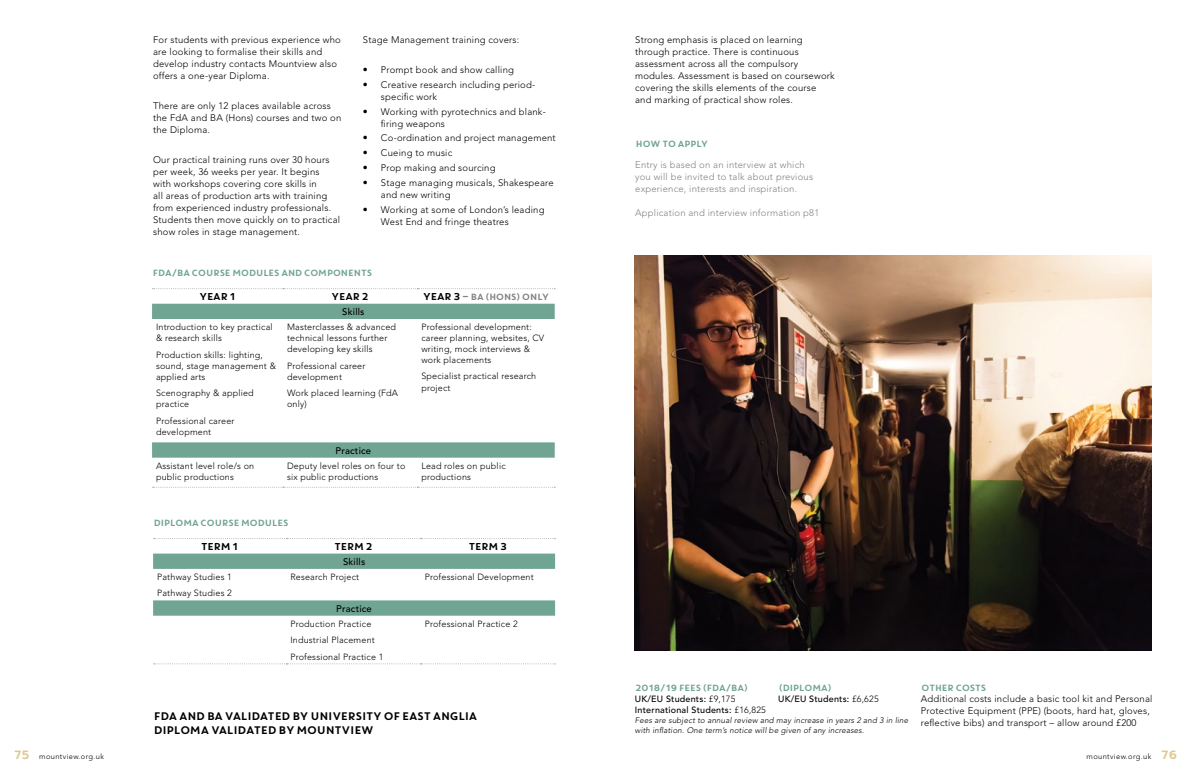
<style>
.page{position:relative;width:1191px;height:777px;background:#fff}
.page>*{position:absolute;margin:0;border:0;box-sizing:border-box;transform-origin:0 0}
.t1{font:11px/14px "Core Circus";letter-spacing:-.15em;color:#000}
.t2{font:10px "Core Circus";letter-spacing:-.15em;color:#000}
.t3{font:300 9.5px/12px "Avenir";letter-spacing:.02em;color:#000}
.t4{font:300 9.5px/12px "Avenir";letter-spacing:.02em;color:#808285}
.t5{font:500 9.5px "Avenir";letter-spacing:.02em;color:#000}
.t6{font:300 9px/11px "Avenir";letter-spacing:.02em;color:#000}
.t7{font:9px "Core Circus";letter-spacing:-.15em;color:#70a493}
.t8{font:500 9px/11px "Avenir";letter-spacing:.02em;color:#000}
.t9{font:9px "Core Circus";letter-spacing:-.15em;color:#808285}
.t10{font:italic 300 8px/10px "Avenir";letter-spacing:.02em;color:#000}
.t11{font:300 7.5px "Avenir";letter-spacing:.05em;color:#000}
.s1{font-size:10px}
.s2{font-size:10px;color:#000}
.s3{font-weight:300}
.s4{font-family:"Core Circus";font-weight:400;font-size:12px;color:#dfc78e}
</style>
<div class="page">
<img style="left:635px;top:255px;width:516px;height:395px">
<svg style="left:152px;top:304px;width:403px;height:153px"></svg>
<svg style="left:153px;top:487px;width:402px;height:1px"></svg>
<svg style="left:153px;top:288px;width:402px;height:1px"></svg>
<svg style="left:153px;top:553px;width:402px;height:62px"></svg>
<svg style="left:154px;top:663px;width:401px;height:1px"></svg>
<svg style="left:154px;top:538px;width:401px;height:1px"></svg>
<p class="t3" style="left:153px;top:34px;width:189px">For students with previous experience who are looking to formalise their skills and develop industry contacts M ountview also offers a one-year Diploma.</p>
<p class="t3" style="left:153px;top:100px;width:190px">There are only 12 places available across the FdA and BA (Hons) courses and two on the Diploma.</p>
<p class="t3" style="left:153px;top:153px;width:188px">Our practical training runs over 30 hours per week, 36 weeks per year. It begins<br>with workshops covering core skills in<br>all areas of production arts with training from experienced industry professionals.<br>Students then move quickly on to practical show roles in stage management.</p>
<p class="t3" style="left:363px;top:34px;width:158px">Stage Management training covers:</p>
<p class="t3" style="left:363px;top:64px;width:152px"><span class="s1">•</span> Prompt book and show calling</p>
<p class="t3" style="left:381px;top:78px;width:156px;text-indent:-18px"><span class="s1">•</span> Creative research including period&shy;specific work</p>
<p class="t3" style="left:381px;top:105px;width:166px;text-indent:-18px"><span class="s1">•</span> Working with pyrotechnics and blank&shy;firing weapons</p>
<p class="t3" style="left:363px;top:132px;width:194px"><span class="s1">•</span> Co-ordination and project management</p>
<p class="t3" style="left:363px;top:147px;width:91px"><span class="s1">•</span> Cueing to music</p>
<p class="t3" style="left:363px;top:162px;width:134px"><span class="s1">•</span> Prop making and sourcing</p>
<p class="t3" style="left:381px;top:177px;width:174px;text-indent:-18px"><span class="s1">•</span> Stage managing musicals, Shakespeare and new writing</p>
<p class="t3" style="left:381px;top:203px;width:165px;text-indent:-18px"><span class="s1">•</span> Working at some of London’s leading<br>West End and fringe theatres</p>
<p class="t7" style="left:152px;top:266px;width:7px">FDA</p>
<p class="t7" style="left:171px;top:266px;width:203px">/BA COURSE MODULES AND COMPONENTS</p>
<p class="t2" style="left:199px;top:289px;width:39px">YEAR 1</p>
<p class="t2" style="left:331px;top:289px;width:40px">YEAR 2</p>
<p class="t9" style="left:422px;top:290px;width:129px"><span class="s2">YEAR 3</span> <span class="s1">–</span> BA (HONS) ONLY</p>
<p class="t5" style="left:342px;top:306px;width:24px">Skills</p>
<p class="t6" style="left:156px;top:321px;width:118px">I ntroduction to key practical &amp; research skills</p>
<p class="t6" style="left:156px;top:349px;width:121px">Production skills: lighting, sound, stage management &amp; applied arts</p>
<p class="t6" style="left:156px;top:387px;width:99px">Scenography &amp; applied practice</p>
<p class="t6" style="left:156px;top:415px;width:80px">Professional career development</p>
<p class="t6" style="left:421px;top:321px;width:124px">Professional development: career planning, websites, CV writing, mock interviews &amp; work placements</p>
<p class="t6" style="left:421px;top:371px;width:116px">Specialist practical research project</p>
<p class="t6" style="left:287px;top:321px;width:111px">M asterclasses &amp; advanced technical lessons further developing key skills</p>
<p class="t6" style="left:287px;top:360px;width:80px">Professional career development</p>
<p class="t6" style="left:287px;top:387px;width:112px">Work placed learning (FdA only)</p>
<p class="t5" style="left:335px;top:445px;width:37px">Practice</p>
<p class="t6" style="left:156px;top:460px;width:100px">Assistant level role/s on public productions</p>
<p class="t6" style="left:287px;top:460px;width:120px">Deputy level roles on four to six public productions</p>
<p class="t6" style="left:421px;top:460px;width:86px">Lead roles on public productions</p>
<p class="t7" style="left:153px;top:516px;width:137px">DIPLOMA COURSE MODULES</p>
<p class="t2" style="left:200px;top:539px;width:40px">TERM 1</p>
<p class="t2" style="left:334px;top:539px;width:41px">TERM 2</p>
<p class="t2" style="left:468px;top:539px;width:41px">TERM 3</p>
<p class="t5" style="left:343px;top:556px;width:24px">Skills</p>
<p class="t6" style="left:157px;top:568px;width:76px;line-height:16.7px">Pathway Studies 1<br>Pathway Studies 2</p>
<p class="t6" style="left:290px;top:571px;width:70px">Research Project</p>
<p class="t6" style="left:425px;top:571px;width:111px">Professional Development</p>
<p class="t5" style="left:336px;top:603px;width:37px">Practice</p>
<p class="t6" style="left:290px;top:615px;width:94px;line-height:16.7px">Production Practice<br>I ndustrial Placement<br>Professional Practice 1</p>
<p class="t6" style="left:425px;top:618px;width:94px">Professional Practice 2</p>
<p class="t1" style="left:153px;top:709px;width:326px;text-indent:25px">AND BA VALIDATED BY U NIVERSITY OF EAST ANGLIA<br>DIPLOMA VALIDATED BY MOUNTVIEW</p>
<p class="t1" style="left:153px;top:709px;width:9px">FDA</p>
<p class="t3" style="left:635px;top:34px;width:201px">Strong emphasis is placed on learning through practice. There is continuous assessment across all the compulsory modules. Assessment is based on coursework covering the skills elements of the course and marking of practical show roles.</p>
<p class="t7" style="left:635px;top:138px;width:9px">HOW</p>
<p class="t7" style="left:661px;top:138px;width:46px">TO APPLY</p>
<p class="t4" style="left:635px;top:158px;width:179px">Entry is based on an interview at which you will be invited to talk about previous experience, interests and inspiration.</p>
<p class="t4" style="left:635px;top:206px;width:186px">Application and interview information p81</p>
<p class="t7" style="left:635px;top:681px;width:50px">2018/19 FEES</p>
<p class="t7" style="left:702px;top:681px;width:11px">(FDA</p>
<p class="t7" style="left:725px;top:681px;width:25px">/BA)</p>
<p class="t7" style="left:778px;top:681px;width:56px">(DIPLOMA)</p>
<p class="t7" style="left:921px;top:681px;width:67px">OTHER COSTS</p>
<p class="t8" style="left:635px;top:693px;width:133px">UK/EU Students: <span class="s3">£9,175<br></span>International Students: <span class="s3">£16,825</span></p>
<p class="t8" style="left:778px;top:693px;width:102px">UK/EU Students: <span class="s3">£6,625</span></p>
<p class="t3" style="left:921px;top:692px;width:233px">Additional costs include a basic tool kit and Personal<br>Protective Equipment (PPE) (boots, hard hat, gloves, reflective bibs) and transport – allow around £200</p>
<p class="t10" style="left:635px;top:715px;width:275px">Fees are subject to annual review and may increase in years 2 and 3 in line with inflation. One term’s notice will be given of any increases.</p>
<p class="t11" style="left:13px;top:752px;width:92px"><span class="s4">75</span> mountview.org.uk</p>
<p class="t11" style="left:1086px;top:752px;width:93px">mountview.org.uk <span class="s4">76</span></p>
</div>
